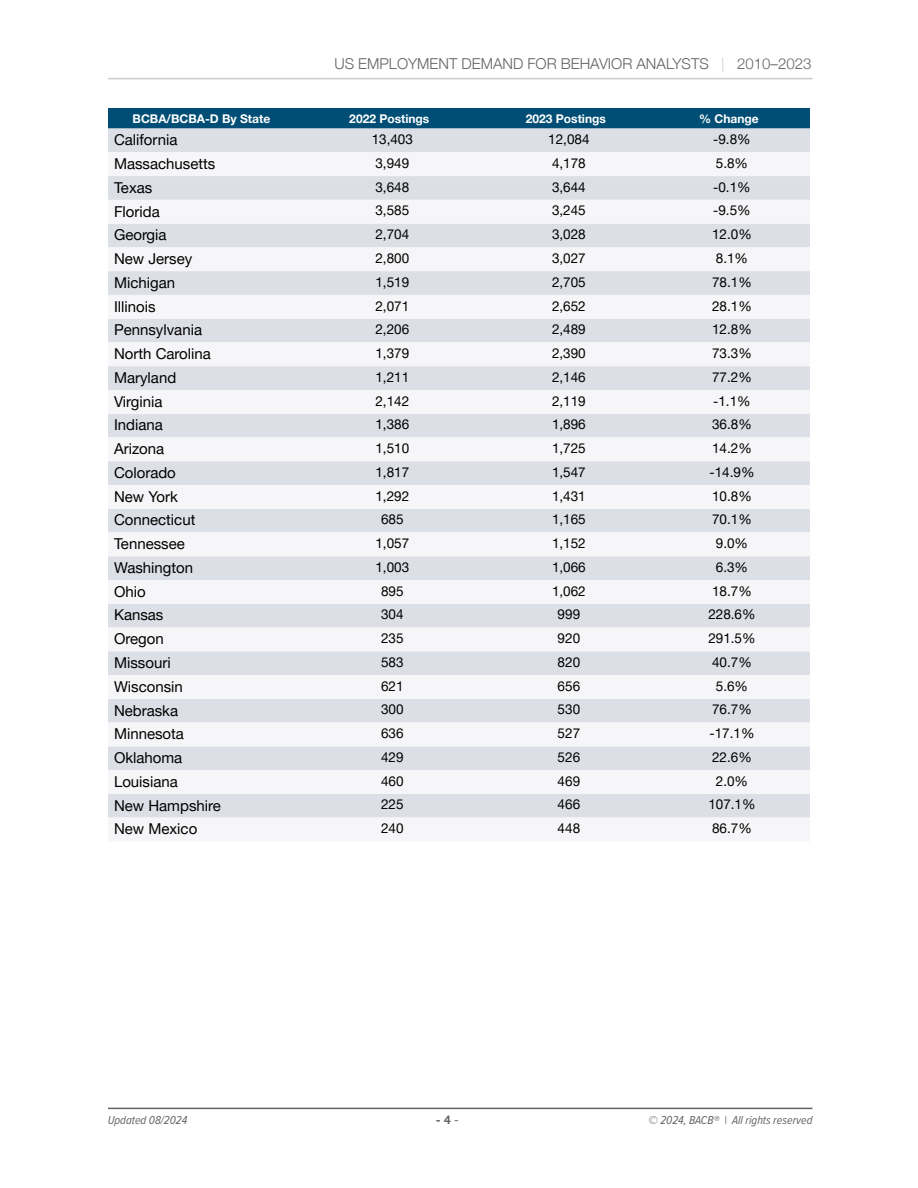
<style>
.page{position:relative;width:918px;height:1188px;background:#fff}
.page>*{position:absolute;margin:0;border:0;box-sizing:border-box;transform-origin:0 0}
.Table_body-left{font:15px "Helvetica Neue LT Pro";color:#000}
.t1{font:300 15px "Helvetica Neue";color:#636367}
.Table_body-centered{font:13.5px "Helvetica Neue LT Pro";color:#000}
.Table_header{font:700 12px "Helvetica Neue LT Pro";color:#fff}
.t2{font:italic 12px "Proxima Nova Cond";color:#636366}
.t3{font:700 12px "Helvetica Neue";color:#636366}
.s1{color:#cdcccb}
.s2{font-weight:400}
</style>
<div class="page">
<hr style="left:108px;top:78px;width:704px;height:1px;background:#cdcccb">
<hr style="left:108px;top:1108px;width:704px;height:1px;background:#636366">
<div style="left:108px;top:108px;width:702px;height:21px;background:#004e75"></div>
<div style="left:108px;top:129px;width:702px;height:23px;background:#dddfe6"></div>
<svg style="left:108px;top:176px;width:702px;height:642px;fill:#e0e2e9"></svg>
<p class="t1" style="left:334px;top:51px;width:478px">US EMPLOYMENT DEMAND FOR BEHAVIOR ANALYSTS <span class="s1">|</span> 2010–2023</p>
<p class="Table_header" style="left:133px;top:111px;width:139px">BCBA/BCBA-D By State</p>
<p class="Table_header" style="left:349px;top:111px;width:82px">2022 Postings</p>
<p class="Table_header" style="left:526px;top:111px;width:82px">2023 Postings</p>
<p class="Table_header" style="left:699px;top:111px;width:61px">% Change</p>
<p class="Table_body-left" style="left:114px;top:131px;width:65px">California</p>
<p class="Table_body-centered" style="left:372px;top:131px;width:43px">13,403</p>
<p class="Table_body-centered" style="left:548px;top:131px;width:43px">12,084</p>
<p class="Table_body-centered" style="left:713px;top:131px;width:39px">-9.8%</p>
<p class="Table_body-left" style="left:114px;top:154px;width:103px">Massachusetts</p>
<p class="Table_body-centered" style="left:375px;top:155px;width:35px">3,949</p>
<p class="Table_body-centered" style="left:552px;top:155px;width:35px">4,178</p>
<p class="Table_body-centered" style="left:716px;top:155px;width:34px">5.8%</p>
<p class="Table_body-left" style="left:114px;top:178px;width:40px">Texas</p>
<p class="Table_body-centered" style="left:375px;top:179px;width:35px">3,648</p>
<p class="Table_body-centered" style="left:552px;top:179px;width:35px">3,644</p>
<p class="Table_body-centered" style="left:713px;top:179px;width:39px">-0.1%</p>
<p class="Table_body-left" style="left:114px;top:202px;width:47px">Florida</p>
<p class="Table_body-centered" style="left:375px;top:202px;width:35px">3,585</p>
<p class="Table_body-centered" style="left:552px;top:202px;width:35px">3,245</p>
<p class="Table_body-centered" style="left:713px;top:202px;width:39px">-9.5%</p>
<p class="Table_body-left" style="left:114px;top:226px;width:54px">Georgia</p>
<p class="Table_body-centered" style="left:375px;top:226px;width:35px">2,704</p>
<p class="Table_body-centered" style="left:552px;top:226px;width:35px">3,028</p>
<p class="Table_body-centered" style="left:712px;top:226px;width:41px">12.0%</p>
<p class="Table_body-left" style="left:114px;top:249px;width:80px">New Jersey</p>
<p class="Table_body-centered" style="left:375px;top:250px;width:35px">2,800</p>
<p class="Table_body-centered" style="left:552px;top:250px;width:35px">3,027</p>
<p class="Table_body-centered" style="left:716px;top:250px;width:34px">8.1%</p>
<p class="Table_body-left" style="left:114px;top:273px;width:63px">Michigan</p>
<p class="Table_body-centered" style="left:375px;top:274px;width:35px">1,519</p>
<p class="Table_body-centered" style="left:552px;top:274px;width:35px">2,705</p>
<p class="Table_body-centered" style="left:712px;top:274px;width:41px">78.1%</p>
<p class="Table_body-left" style="left:114px;top:297px;width:43px">Illinois</p>
<p class="Table_body-centered" style="left:375px;top:297px;width:35px">2,071</p>
<p class="Table_body-centered" style="left:552px;top:297px;width:35px">2,652</p>
<p class="Table_body-centered" style="left:712px;top:297px;width:41px">28.1%</p>
<p class="Table_body-left" style="left:114px;top:321px;width:90px">Pennsylvania</p>
<p class="Table_body-centered" style="left:375px;top:321px;width:35px">2,206</p>
<p class="Table_body-centered" style="left:552px;top:321px;width:35px">2,489</p>
<p class="Table_body-centered" style="left:712px;top:321px;width:41px">12.8%</p>
<p class="Table_body-left" style="left:114px;top:345px;width:98px">North Carolina</p>
<p class="Table_body-centered" style="left:375px;top:345px;width:35px">1,379</p>
<p class="Table_body-centered" style="left:552px;top:345px;width:35px">2,390</p>
<p class="Table_body-centered" style="left:712px;top:345px;width:41px">73.3%</p>
<p class="Table_body-left" style="left:114px;top:368px;width:64px">Maryland</p>
<p class="Table_body-centered" style="left:375px;top:369px;width:35px">1,211</p>
<p class="Table_body-centered" style="left:552px;top:369px;width:35px">2,146</p>
<p class="Table_body-centered" style="left:712px;top:369px;width:41px">77.2%</p>
<p class="Table_body-left" style="left:114px;top:392px;width:50px">Virginia</p>
<p class="Table_body-centered" style="left:375px;top:392px;width:35px">2,142</p>
<p class="Table_body-centered" style="left:552px;top:392px;width:35px">2,119</p>
<p class="Table_body-centered" style="left:713px;top:392px;width:39px">-1.1%</p>
<p class="Table_body-left" style="left:114px;top:416px;width:50px">Indiana</p>
<p class="Table_body-centered" style="left:375px;top:416px;width:35px">1,386</p>
<p class="Table_body-centered" style="left:552px;top:416px;width:35px">1,896</p>
<p class="Table_body-centered" style="left:712px;top:416px;width:41px">36.8%</p>
<p class="Table_body-left" style="left:114px;top:440px;width:52px">Arizona</p>
<p class="Table_body-centered" style="left:375px;top:440px;width:35px">1,510</p>
<p class="Table_body-centered" style="left:552px;top:440px;width:35px">1,725</p>
<p class="Table_body-centered" style="left:712px;top:440px;width:41px">14.2%</p>
<p class="Table_body-left" style="left:114px;top:463px;width:63px">Colorado</p>
<p class="Table_body-centered" style="left:375px;top:464px;width:35px">1,817</p>
<p class="Table_body-centered" style="left:552px;top:464px;width:35px">1,547</p>
<p class="Table_body-centered" style="left:709px;top:464px;width:47px">-14.9%</p>
<p class="Table_body-left" style="left:114px;top:487px;width:65px">New York</p>
<p class="Table_body-centered" style="left:375px;top:487px;width:35px">1,292</p>
<p class="Table_body-centered" style="left:552px;top:487px;width:35px">1,431</p>
<p class="Table_body-centered" style="left:712px;top:487px;width:41px">10.8%</p>
<p class="Table_body-left" style="left:114px;top:511px;width:83px">Connecticut</p>
<p class="Table_body-centered" style="left:381px;top:511px;width:24px">685</p>
<p class="Table_body-centered" style="left:552px;top:511px;width:35px">1,165</p>
<p class="Table_body-centered" style="left:712px;top:511px;width:41px">70.1%</p>
<p class="Table_body-left" style="left:114px;top:535px;width:72px">Tennessee</p>
<p class="Table_body-centered" style="left:375px;top:535px;width:35px">1,057</p>
<p class="Table_body-centered" style="left:552px;top:535px;width:35px">1,152</p>
<p class="Table_body-centered" style="left:716px;top:535px;width:34px">9.0%</p>
<p class="Table_body-left" style="left:114px;top:558px;width:81px">Washington</p>
<p class="Table_body-centered" style="left:375px;top:559px;width:35px">1,003</p>
<p class="Table_body-centered" style="left:552px;top:559px;width:35px">1,066</p>
<p class="Table_body-centered" style="left:716px;top:559px;width:34px">6.3%</p>
<p class="Table_body-left" style="left:114px;top:582px;width:33px">Ohio</p>
<p class="Table_body-centered" style="left:381px;top:583px;width:24px">895</p>
<p class="Table_body-centered" style="left:552px;top:583px;width:35px">1,062</p>
<p class="Table_body-centered" style="left:712px;top:583px;width:41px">18.7%</p>
<p class="Table_body-left" style="left:114px;top:606px;width:51px">Kansas</p>
<p class="Table_body-centered" style="left:381px;top:606px;width:24px">304</p>
<p class="Table_body-centered" style="left:558px;top:606px;width:24px">999</p>
<p class="Table_body-centered" style="left:708px;top:606px;width:49px">228.6%</p>
<p class="Table_body-left" style="left:114px;top:630px;width:51px">Oregon</p>
<p class="Table_body-centered" style="left:381px;top:630px;width:24px">235</p>
<p class="Table_body-centered" style="left:558px;top:630px;width:24px">920</p>
<p class="Table_body-centered" style="left:708px;top:630px;width:49px">291.5%</p>
<p class="Table_body-left" style="left:114px;top:653px;width:58px">Missouri</p>
<p class="Table_body-centered" style="left:381px;top:654px;width:24px">583</p>
<p class="Table_body-centered" style="left:558px;top:654px;width:24px">820</p>
<p class="Table_body-centered" style="left:712px;top:654px;width:41px">40.7%</p>
<p class="Table_body-left" style="left:114px;top:677px;width:70px">Wisconsin</p>
<p class="Table_body-centered" style="left:381px;top:678px;width:24px">621</p>
<p class="Table_body-centered" style="left:558px;top:678px;width:24px">656</p>
<p class="Table_body-centered" style="left:716px;top:678px;width:34px">5.6%</p>
<p class="Table_body-left" style="left:114px;top:701px;width:66px">Nebraska</p>
<p class="Table_body-centered" style="left:381px;top:701px;width:24px">300</p>
<p class="Table_body-centered" style="left:558px;top:701px;width:24px">530</p>
<p class="Table_body-centered" style="left:712px;top:701px;width:41px">76.7%</p>
<p class="Table_body-left" style="left:114px;top:725px;width:72px">Minnesota</p>
<p class="Table_body-centered" style="left:381px;top:725px;width:24px">636</p>
<p class="Table_body-centered" style="left:558px;top:725px;width:24px">527</p>
<p class="Table_body-centered" style="left:709px;top:725px;width:47px">-17.1%</p>
<p class="Table_body-left" style="left:114px;top:748px;width:70px">Oklahoma</p>
<p class="Table_body-centered" style="left:381px;top:749px;width:24px">429</p>
<p class="Table_body-centered" style="left:558px;top:749px;width:24px">526</p>
<p class="Table_body-centered" style="left:712px;top:749px;width:41px">22.6%</p>
<p class="Table_body-left" style="left:114px;top:772px;width:65px">Louisiana</p>
<p class="Table_body-centered" style="left:381px;top:773px;width:24px">460</p>
<p class="Table_body-centered" style="left:558px;top:773px;width:24px">469</p>
<p class="Table_body-centered" style="left:716px;top:773px;width:34px">2.0%</p>
<p class="Table_body-left" style="left:114px;top:796px;width:108px">New Hampshire</p>
<p class="Table_body-centered" style="left:381px;top:796px;width:24px">225</p>
<p class="Table_body-centered" style="left:558px;top:796px;width:24px">466</p>
<p class="Table_body-centered" style="left:708px;top:796px;width:49px">107.1%</p>
<p class="Table_body-left" style="left:114px;top:820px;width:85px">New Mexico</p>
<p class="Table_body-centered" style="left:381px;top:820px;width:24px">240</p>
<p class="Table_body-centered" style="left:558px;top:820px;width:24px">448</p>
<p class="Table_body-centered" style="left:712px;top:820px;width:41px">86.7%</p>
<p class="t2" style="left:108px;top:1111px;width:81px">Updated 08/2024</p>
<p class="t3" style="left:436px;top:1111px;width:24px">- 4 <span class="s2">-</span></p>
<p class="t2" style="left:648px;top:1111px;width:166px">© 2024, BACB® | All rights reserved</p>
</div>
